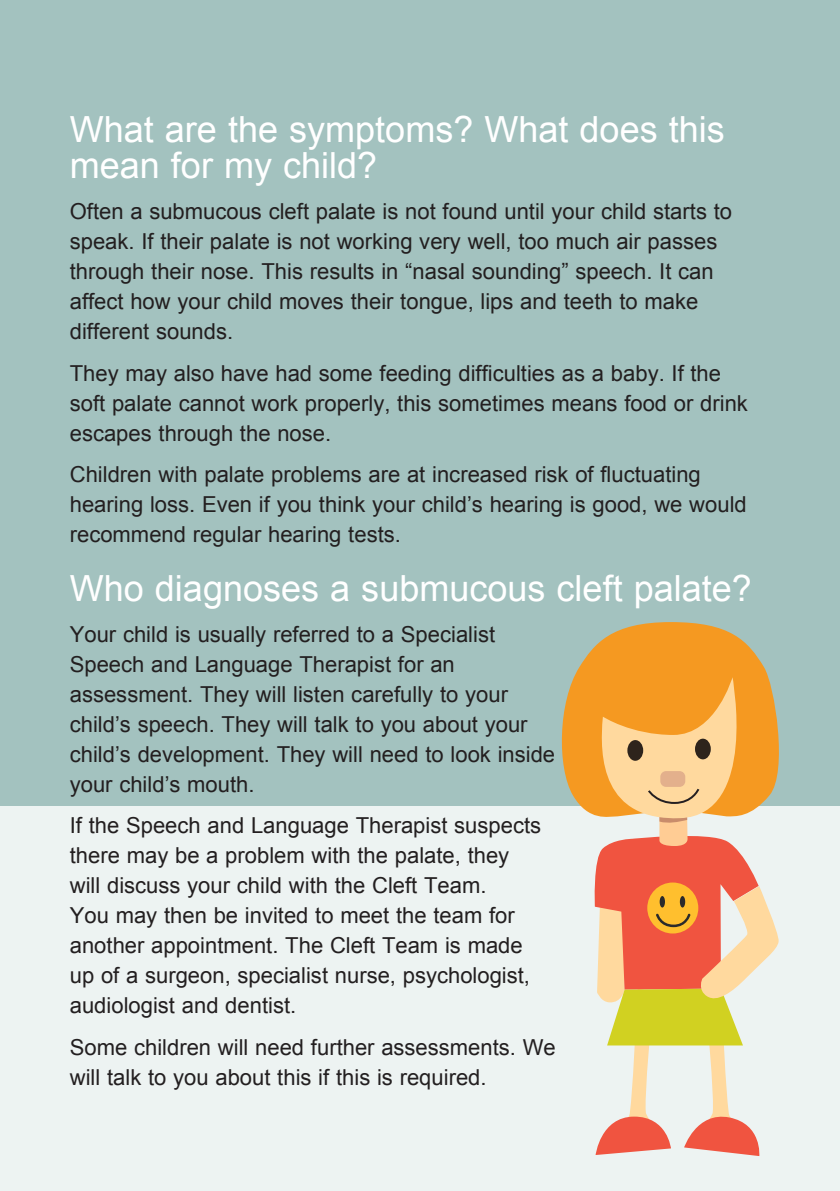
<style>
.page{position:relative;width:840px;height:1191px;background:#fff}
.page>*{position:absolute;margin:0;border:0;box-sizing:border-box;transform-origin:0 0}
.Body_text{font:36px/36px "Arial";color:#fff}
.Headings{font:36px "Arial";color:#fff}
.Body_text-2{font:22px/30px "Arial";color:#231f20}
</style>
<div class="page">
<div style="left:0;top:0;width:839px;height:840px;background:#a3c2bf"></div>
<div style="left:0;top:806px;width:839px;height:385px;background:#edf3f2"></div>
<svg style="left:561px;top:622px;width:218px;height:192px;fill:#f59921"></svg>
<svg style="left:592px;top:677px;width:186px;height:479px"></svg>
<p class="Body_text" style="left:70px;top:111px;width:656px">What are the symptoms? What does this mean for my child?</p>
<p class="Body_text-2" style="left:70px;top:197px;width:663px">Often a submucous cleft palate is not found until your child starts to speak. If their palate is not working very well, too much air passes through their nose. This results in “nasal sounding” speech. It can affect how your child moves their tongue, lips and teeth to make different sounds.</p>
<p class="Body_text-2" style="left:70px;top:358px;width:679px">They may also have had some feeding difficulties as a baby. If the soft palate cannot work properly, this sometimes means food or drink escapes through the nose.</p>
<p class="Body_text-2" style="left:70px;top:459px;width:678px">Children with palate problems are at increased risk of fluctuating hearing loss. Even if you think your child’s hearing is good, we would recommend regular hearing tests.</p>
<p class="Headings" style="left:70px;top:564px;width:683px">Who diagnoses a submucous cleft palate?</p>
<p class="Body_text-2" style="left:70px;top:619px;width:486px">Your child is usually referred to a Specialist Speech and Language Therapist for an assessment. They will listen carefully to your child’s speech. They will talk to you about your child’s development. They will need to look inside your child’s mouth.</p>
<p class="Body_text-2" style="left:70px;top:811px;width:472px">If the Speech and Language Therapist suspects there may be a problem with the palate, they will discuss your child with the Cleft Team.<br>You may then be invited to meet the team for another appointment. The Cleft Team is made up of a surgeon, specialist nurse, psychologist, audiologist and dentist.</p>
<p class="Body_text-2" style="left:70px;top:1032px;width:487px">Some children will need further assessments. We will talk to you about this if this is required.</p>
</div>
